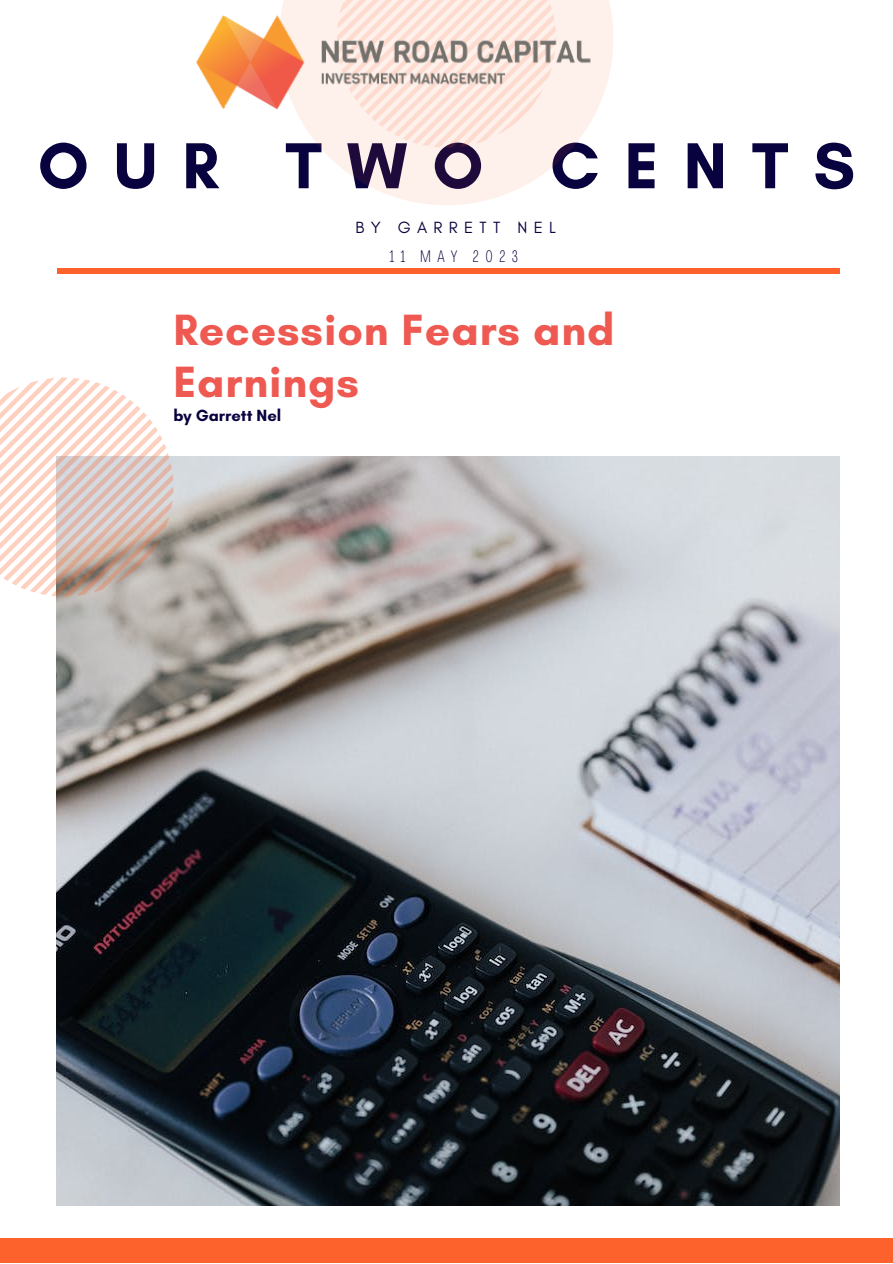
<style>
.page{position:relative;width:893px;height:1264px;background:#fff}
.page>*{position:absolute;margin:0;border:0;box-sizing:border-box;transform-origin:0 0}
.t1{font:700 66.15px "Glacial Indifference";letter-spacing:.38em;color:#08023e}
.t2{font:700 44.55px/52.2px "Glacial Indifference";letter-spacing:.02em;color:#ee5952}
.t3{font:16.5px "Glacial Indifference";letter-spacing:.38em;color:#08023e}
.t4{font:700 16.5px "Glacial Indifference";color:#08023e}
.t5{font:100 16.5px "Agrandir Tight";letter-spacing:.38em;color:#08023e}
</style>
<div class="page">
<img style="left:57px;top:457px;width:782px;height:748px">
<div style="left:279px;top:0;width:334px;height:205px;background:linear-gradient(to right,#fef5f2,#fef6f2)"></div>
<svg style="left:337px;top:0;width:219px;height:148px;background:#fde9e2"></svg>
<svg style="left:0;top:377px;width:173px;height:219px"></svg>
<div style="left:57px;top:268px;width:782px;height:5px;background:#fd612c"></div>
<div style="left:0;top:1237px;width:892px;height:25px;background:#fd612c"></div>
<img style="left:196px;top:13px;width:417px;height:98px">
<p class="t1" style="left:38px;top:125px;width:818px">OUR TWO CENTS</p>
<p class="t3" style="left:355px;top:218px;width:202px">BY GARRETT NEL</p>
<p class="t5" style="left:389px;top:249px;width:130px">11 MAY 2023</p>
<p class="t2" style="left:173px;top:303px;width:442px">Recession Fears and<br>Earnings</p>
<p class="t4" style="left:173px;top:405px;width:109px">by Garrett Nel</p>
</div>
